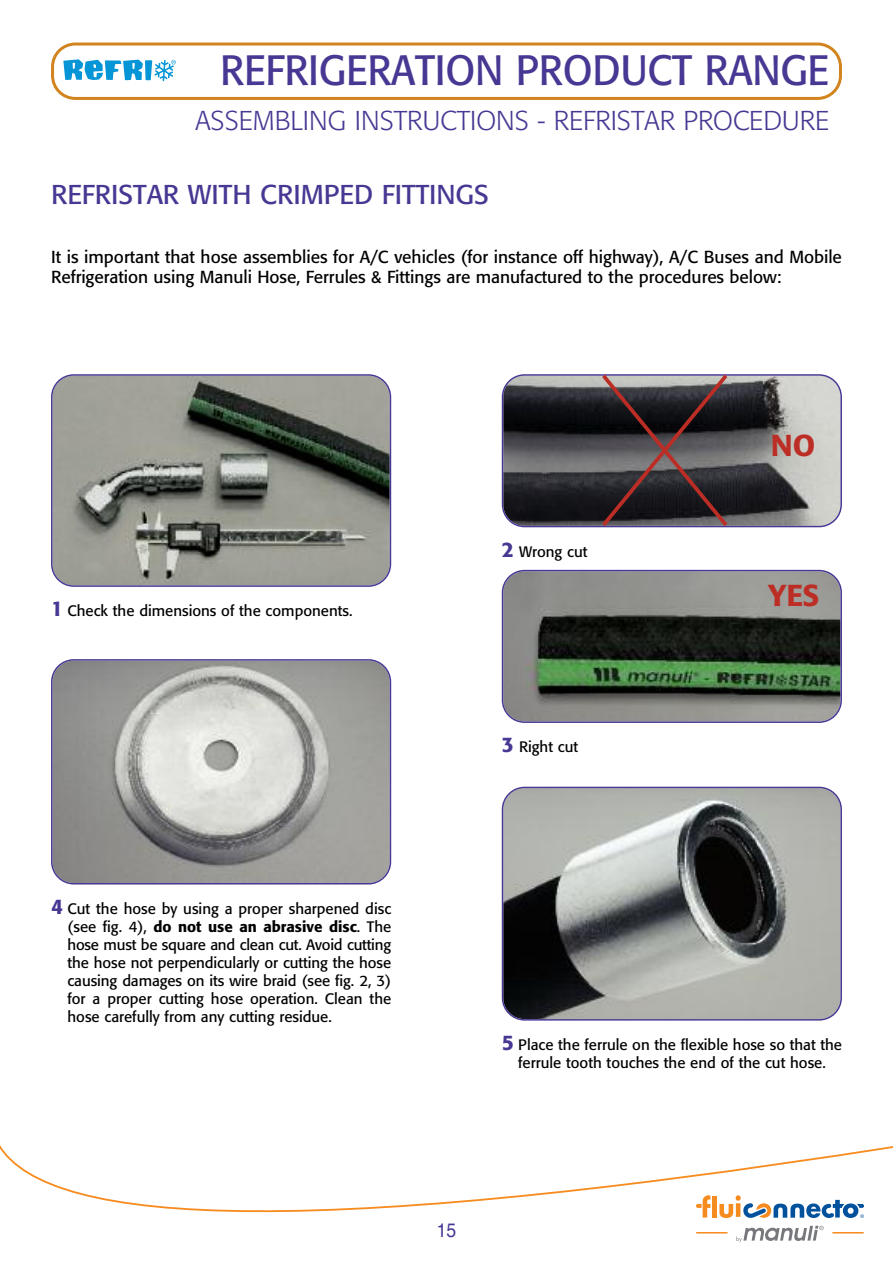
<style>
.page{position:relative;width:893px;height:1263px;background:#fff}
.page>*{position:absolute;margin:0;border:0;box-sizing:border-box;transform-origin:0 0}
.t1{font:42px "Formata";letter-spacing:-.005em;color:#483793;scale:.95 1}
.t2{font:500 30px "Formata";color:#bc2e25}
.t3{font:300 27px "Formata";color:#483793}
.t4{font:27px "Formata";color:#483793}
.t5{font:19.5px "Helvetica";color:#483793;scale:.9 1}
.t6{font:17.25px/19.5px "Formata";letter-spacing:-.005em;color:#000}
.t7{font:15px/18px "Formata";color:#000;text-align:justify}
.s1{font-weight:500;font-size:21px;color:#483793}
.s2{font-weight:500}
</style>
<div class="page">
<svg style="left:51px;top:43px;width:791px;height:57px"></svg>
<svg style="left:0;top:1145px;width:893px;height:98px"></svg>
<hr style="left:712px;top:1195px;width:4px;height:22px;background:#f68b1f">
<svg style="left:696px;top:1195px;width:14px;height:22px"></svg>
<svg style="left:719px;top:1195px;width:145px;height:23px"></svg>
<hr style="left:832px;top:1232px;width:32px;height:1px;background:#f68b1f">
<hr style="left:696px;top:1232px;width:31px;height:1px;background:#f68b1f">
<svg style="left:736px;top:1226px;width:88px;height:16px"></svg>
<svg style="left:51px;top:374px;width:340px;height:213px;background:#848680"></svg>
<svg style="left:51px;top:659px;width:340px;height:225px;background:#a6a6a4"></svg>
<svg style="left:502px;top:787px;width:340px;height:233px;background:#878988"></svg>
<svg style="left:502px;top:374px;width:340px;height:153px;background:#656569"></svg>
<svg style="left:502px;top:570px;width:340px;height:153px;background:#5f685e"></svg>
<svg style="left:598px;top:374px;width:133px;height:154px;background:#483e42"></svg>
<h1 class="t1" style="left:220px;top:44px;width:642px">REFRIGERATION PRODUCT RANGE</h1>
<h3 class="t3" style="left:195px;top:104px;width:635px">ASSEMBLING INSTRUCTIONS - REFRISTAR PROCEDURE</h3>
<h3 class="t4" style="left:51px;top:178px;width:439px">REFRISTAR WITH CRIMPED FITTINGS</h3>
<p class="t6" style="left:51px;top:247px;width:792px">It is important that hose assemblies for A/C vehicles (for instance off highway), A/C Buses and Mobile<br>Refrigeration using Manuli Hose, Ferrules &amp; Fittings are manufactured to the procedures below:</p>
<p class="t7" style="left:51px;top:602px;width:303px"><span class="s1">1</span> Check the dimensions of the components.</p>
<p class="t7" style="left:68px;top:900px;width:325px;text-indent:-16px"><span class="s1">4</span> Cut the hose by using a proper sharpened disc (see fig. 4), <span class="s2">do not use an abrasive disc</span>. The hose must be square and clean cut. Avoid cutting the hose not perpendicularly or cutting the hose causing damages on its wire braid (see fig. 2, 3) for a proper cutting hose operation. Clean the hose carefully from any cutting residue.</p>
<p class="t7" style="left:502px;top:542px;width:87px"><span class="s1">2</span> Wrong cut</p>
<p class="t7" style="left:502px;top:738px;width:78px"><span class="s1">3</span> Right cut</p>
<h2 class="t2" style="left:771px;top:433px;width:46px">NO</h2>
<h2 class="t2" style="left:768px;top:583px;width:53px">YES</h2>
<p class="t7" style="left:502px;top:1036px;width:342px;text-align:center"><span class="s1">5</span> Place the ferrule on the flexible hose so that the ferrule tooth touches the end of the cut hose.</p>
<h3 class="t5" style="left:437px;top:1219px;width:23px">15</h3>
</div>
